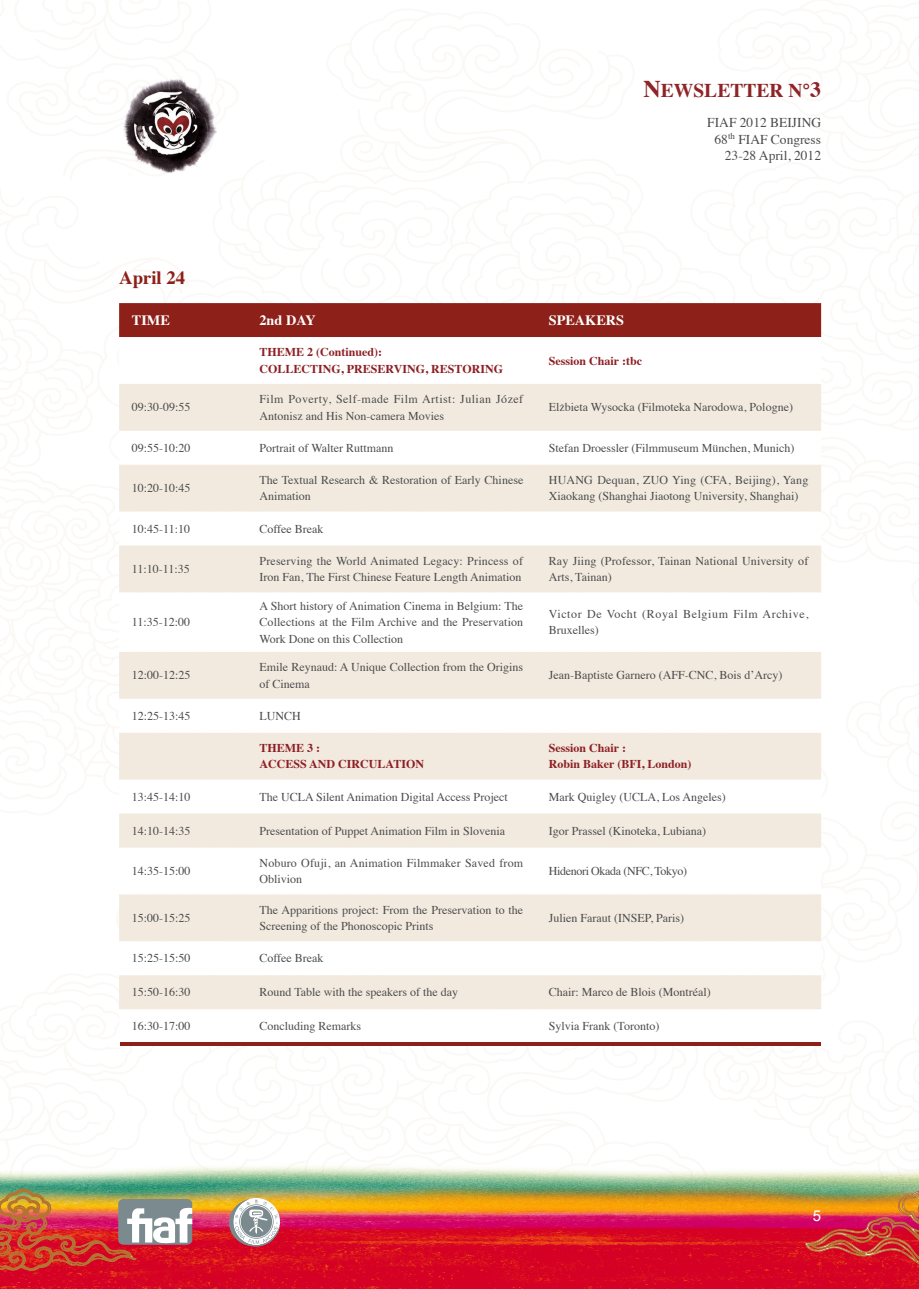
<style>
.page{position:relative;width:919px;height:1289px;background:#fff}
.page>*{position:absolute;margin:0;border:0;box-sizing:border-box;transform-origin:0 0}
.t1{font:700 19.5px "Times";color:#8f2326}
.标题二{font:700 18.75px "Times";color:#8d2018}
.t2{font:15px "Arial";color:#fff}
.表格标题{font:700 14.25px "Times";color:#fff}
.t3{font:13.5px/16.5px "Times";color:#4b4c4d;text-align:right}
.表格正文{font:12px/16.5px "Times";color:#4b4c4d}
.表格标题-2{font:700 12px "Times";color:#8d1f24}
.表格正文-2{font:12px/16.5px "Times";letter-spacing:.035em;color:#4b4c4d}
.表格正文-3{font:12px/16.5px "Times";letter-spacing:.05em;color:#4b4c4d}
.表格正文-4{font:12px "Times";letter-spacing:-.03em;color:#4b4c4d}
.s1{font-size:24px}
.s2{font-size:21.75px}
</style>
<div class="page">
<img style="left:0;top:1163px;width:918px;height:125px">
<img style="left:804px;top:1190px;width:114px;height:73px">
<img style="left:0;top:1188px;width:192px;height:86px">
<svg style="left:229px;top:1199px;width:51px;height:47px"></svg>
<div style="left:119px;top:303px;width:702px;height:34px;background:#8d2018"></div>
<svg style="left:119px;top:384px;width:702px;height:625px;fill:#f2eadf"></svg>
<img style="left:121px;top:78px;width:96px;height:96px">
<hr style="left:120px;top:1042px;width:700px;height:3px;background:#8d2018">
<h1 class="t1" style="left:643px;top:72px;width:179px"><span class="s1">N</span>EWSLETTER N°<span class="s2">3</span></h1>
<p class="t3" style="left:707px;top:113px;width:115px">FIAF 2012 BEIJING<br>68<sup>th</sup> FIAF Congress<br>23-28 April, 2012</p>
<p class="标题二" style="left:119px;top:259px;width:68px">April 24</p>
<p class="表格标题" style="left:132px;top:306px;width:40px">TIME</p>
<p class="表格标题" style="left:259px;top:306px;width:58px">2nd DAY</p>
<p class="表格标题" style="left:549px;top:306px;width:77px">SPEAKERS</p>
<p class="表格标题-2" style="left:259px;top:341px;width:124px">THEME 2 (Continued):</p>
<p class="表格标题-2" style="left:259px;top:357px;width:245px">COLLECTING, PRESERVING, RESTORING</p>
<p class="表格标题-2" style="left:549px;top:349px;width:95px">Session Chair :tbc</p>
<p class="表格正文" style="left:132px;top:398px;width:60px">09:30-09:55</p>
<p class="表格正文-2" style="left:259px;top:390px;width:265px">Film Poverty, Self-made Film Artist: Julian Józef<br>Antonisz and His Non-camera Movies</p>
<p class="表格正文" style="left:549px;top:398px;width:246px">Elżbieta Wysocka (Filmoteka Narodowa, Pologne)</p>
<p class="表格正文" style="left:132px;top:438px;width:60px">09:55-10:20</p>
<p class="表格正文" style="left:259px;top:438px;width:135px">Portrait of Walter Ruttmann</p>
<p class="表格正文" style="left:549px;top:438px;width:247px">Stefan Droessler (Filmmuseum München, Munich)</p>
<p class="表格正文" style="left:132px;top:479px;width:60px">10:20-10:45</p>
<p class="表格正文" style="left:259px;top:470px;width:265px">The Textual Research &amp; Restoration of Early Chinese<br>Animation</p>
<p class="表格正文" style="left:549px;top:470px;width:261px">HUANG Dequan, ZUO Ying (CFA, Beijing), Yang<br>Xiaokang (Shanghai Jiaotong University, Shanghai)</p>
<p class="表格正文" style="left:132px;top:519px;width:60px">10:45-11:10</p>
<p class="表格正文" style="left:259px;top:519px;width:66px">Coffee Break</p>
<p class="表格正文" style="left:132px;top:559px;width:59px">11:10-11:35</p>
<p class="表格正文" style="left:259px;top:551px;width:265px">Preserving the World Animated Legacy: Princess of<br>Iron Fan, The First Chinese Feature Length Animation</p>
<p class="表格正文" style="left:549px;top:551px;width:261px">Ray Jiing (Professor, Tainan National University of<br>Arts, Tainan)</p>
<p class="表格正文" style="left:132px;top:613px;width:60px">11:35-12:00</p>
<p class="表格正文" style="left:259px;top:596px;width:265px;text-align:justify">A Short history of Animation Cinema in Belgium: The Collections at the Film Archive and the Preservation Work Done on this Collection</p>
<p class="表格正文-3" style="left:549px;top:604px;width:261px">Victor De Vocht (Royal Belgium Film Archive,<br>Bruxelles)</p>
<p class="表格正文" style="left:132px;top:666px;width:60px">12:00-12:25</p>
<p class="表格正文" style="left:259px;top:657px;width:265px">Emile Reynaud: A Unique Collection from the Origins of Cinema</p>
<p class="表格正文" style="left:549px;top:666px;width:235px">Jean-Baptiste Garnero (AFF-CNC, Bois d’Arcy)</p>
<p class="表格正文" style="left:132px;top:706px;width:60px">12:25-13:45</p>
<p class="表格正文" style="left:259px;top:706px;width:43px">LUNCH</p>
<p class="表格标题-2" style="left:259px;top:736px;width:62px">THEME 3 :</p>
<p class="表格标题-2" style="left:259px;top:753px;width:166px">ACCESS AND CIRCULATION</p>
<p class="表格标题-2" style="left:549px;top:736px;width:79px">Session Chair :</p>
<p class="表格标题-2" style="left:549px;top:753px;width:144px">Robin Baker (BFI, London)</p>
<p class="表格正文" style="left:132px;top:787px;width:60px">13:45-14:10</p>
<p class="表格正文" style="left:259px;top:787px;width:249px">The UCLA Silent Animation Digital Access Project</p>
<p class="表格正文" style="left:549px;top:787px;width:178px">Mark Quigley (UCLA, Los Angeles)</p>
<p class="表格正文" style="left:132px;top:821px;width:60px">14:10-14:35</p>
<p class="表格正文" style="left:259px;top:821px;width:247px">Presentation of Puppet Animation Film in Slovenia</p>
<p class="表格正文" style="left:549px;top:821px;width:159px">Igor Prassel (Kinoteka, Lubiana)</p>
<p class="表格正文" style="left:132px;top:861px;width:60px">14:35-15:00</p>
<p class="表格正文" style="left:259px;top:853px;width:265px">Noburo Ofuji, an Animation Filmmaker Saved from<br>Oblivion</p>
<p class="表格正文-4" style="left:549px;top:859px;width:140px">Hidenori Okada (NFC, Tokyo)</p>
<p class="表格正文" style="left:132px;top:908px;width:60px">15:00-15:25</p>
<p class="表格正文" style="left:259px;top:900px;width:265px">The Apparitions project: From the Preservation to the<br>Screening of the Phonoscopic Prints</p>
<p class="表格正文" style="left:549px;top:908px;width:137px">Julien Faraut (INSEP, Paris)</p>
<p class="表格正文" style="left:132px;top:948px;width:60px">15:25-15:50</p>
<p class="表格正文" style="left:259px;top:948px;width:66px">Coffee Break</p>
<p class="表格正文" style="left:132px;top:982px;width:60px">15:50-16:30</p>
<p class="表格正文" style="left:259px;top:982px;width:200px">Round Table with the speakers of the day</p>
<p class="表格正文" style="left:549px;top:982px;width:163px">Chair: Marco de Blois (Montréal)</p>
<p class="表格正文" style="left:132px;top:1016px;width:60px">16:30-17:00</p>
<p class="表格正文" style="left:259px;top:1016px;width:103px">Concluding Remarks</p>
<p class="表格正文" style="left:549px;top:1016px;width:112px">Sylvia Frank (Toronto)</p>
<p class="t2" style="left:812px;top:1205px;width:10px">5</p>
</div>
